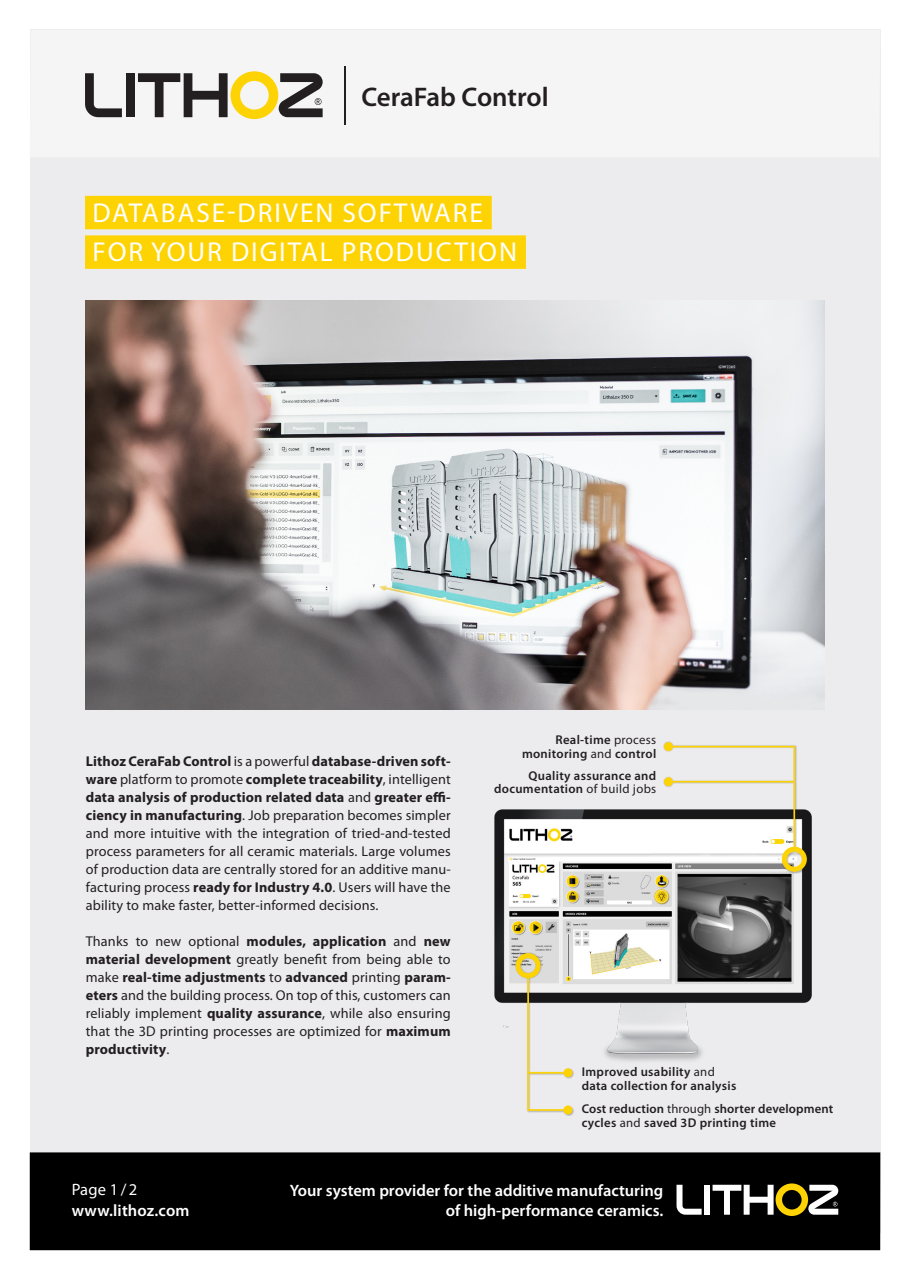
<style>
.page{position:relative;width:910px;height:1280px;background:#fff}
.page>*{position:absolute;margin:0;border:0;box-sizing:border-box;transform-origin:0 0}
.t1{font:27.45px/39.6px "Myriad Pro";letter-spacing:.07em;color:#fff}
.t2{font:600 27px "Myriad Pro";letter-spacing:-.005em;color:#231f20}
.t3{font:600 16.5px/19.5px "Myriad Pro";color:#fff;text-align:right}
.t4{font:16.5px "Myriad Pro";color:#fff}
.t5{font:14.25px/18px "Myriad Pro";letter-spacing:.01em;color:#231f20;text-align:justify}
.t6{font:600 12.75px/13.8px "Myriad Pro";letter-spacing:.025em;color:#231f20}
.s1{font-weight:700}
.s2{font-weight:400}
</style>
<div class="page">
<div style="left:30px;top:30px;width:850px;height:1203px;background:#ececee"></div>
<div style="left:30px;top:1152px;width:850px;height:98px;background:#000"></div>
<svg style="left:85px;top:73px;width:37px;height:44px"></svg>
<div style="left:126px;top:73px;width:9px;height:44px;background:#231f20"></div>
<svg style="left:138px;top:71px;width:185px;height:48px"></svg>
<hr style="left:344px;top:66px;width:1px;height:58px;background:#231f20">
<img style="left:86px;top:301px;width:739px;height:408px">
<svg style="left:676px;top:1185px;width:26px;height:30px"></svg>
<div style="left:704px;top:1185px;width:6px;height:30px;background:#fff"></div>
<svg style="left:713px;top:1183px;width:125px;height:33px"></svg>
<div style="left:85px;top:196px;width:407px;height:33px;background:#fed304"></div>
<div style="left:85px;top:235px;width:441px;height:34px;background:#fed304"></div>
<img style="left:494px;top:809px;width:318px;height:252px">
<div style="left:515px;top:952px;width:59px;height:164px;background:#231f20;opacity:.3"></div>
<svg style="left:516px;top:953px;width:56px;height:161px"></svg>
<div style="left:663px;top:741px;width:146px;height:133px;background:#231f20;opacity:.3"></div>
<svg style="left:664px;top:742px;width:143px;height:130px"></svg>
<h2 class="t2" style="left:361px;top:82px;width:189px">CeraFab Control</h2>
<h1 class="t1" style="left:92px;top:192px;width:426px">DATABASE-DRIVEN SOFTWARE<br>FOR YOUR DIGITAL PRODUCTION</h1>
<p class="t5" style="left:86px;top:752px;width:366px"><span class="s1">Lithoz CeraFab Control</span> is a powerful <span class="s1">database-driven soft&shy;ware</span> platform to promote <span class="s1">complete traceability</span>, intelligent <span class="s1">data analysis of production related data</span> and <span class="s1">greater effi&shy;ciency in manufacturing</span>. Job preparation becomes simpler and more intuitive with the integration of tried-and-tested process parameters for all ceramic materials. Large volumes of production data are centrally stored for an additive manu&shy;facturing process <span class="s1">ready for Industry 4.0</span>. Users will have the ability to make faster, better-informed decisions.</p>
<p class="t5" style="left:86px;top:932px;width:366px">Thanks to new optional <span class="s1">modules, application</span> and <span class="s1">new material development</span> greatly benefit from being able to make <span class="s1">real-time adjustments</span> to <span class="s1">advanced</span> printing <span class="s1">param&shy;eters</span> and the building process. On top of this, customers can reliably implement <span class="s1">quality assurance</span>, while also ensuring that the 3D printing processes are optimized for <span class="s1">maximum productivity</span>.</p>
<p class="t6" style="left:522px;top:733px;width:136px;text-align:right">Real-time <span class="s2">process </span>monitoring <span class="s2">and</span> control</p>
<p class="t6" style="left:494px;top:769px;width:164px;text-align:right">Quality assurance and documentation <span class="s2">of build jobs</span></p>
<p class="t6" style="left:582px;top:1065px;width:156px">Improved usability <span class="s2">and </span>data collection for analysis</p>
<p class="t6" style="left:582px;top:1102px;width:253px">Cost reduction <span class="s2">through</span> shorter development cycles <span class="s2">and</span> saved 3D printing time</p>
<p class="t4" style="left:72px;top:1180px;width:67px">Page 1 / 2</p>
<p class="t3" style="left:72px;top:1201px;width:119px">www.lithoz.com</p>
<p class="t3" style="left:290px;top:1181px;width:375px">Your system provider for the additive manufacturing of high-performance ceramics.</p>
</div>
